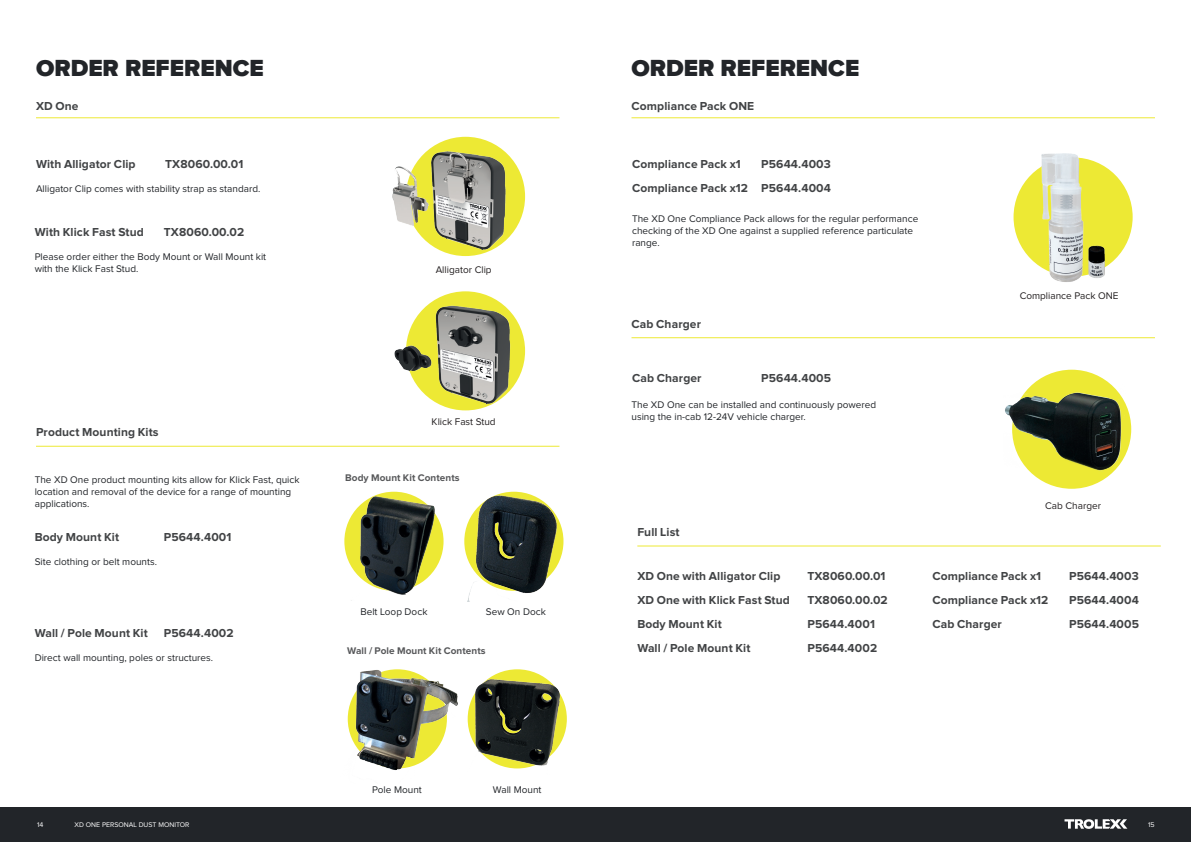
<style>
.page{position:relative;width:1191px;height:842px;background:#fff}
.page>*{position:absolute;margin:0;border:0;box-sizing:border-box;transform-origin:0 0}
.PAGE_HEADING{font:900 24px "Proxima Nova";color:#222529}
.t1{font:700 12px "Proxima Nova";letter-spacing:.01em;color:#414345}
.Table_Text{font:10px/12px "Proxima Nova";color:#222529}
.Table_Text-2{font:10px "Proxima Nova";color:#231f20}
.t2{font:700 10px "Proxima Nova";letter-spacing:.01em;color:#57585a}
.t3{font:7px "Proxima Nova";color:#fff}
</style>
<div class="page">
<div style="left:406px;top:291px;width:119px;height:119px;background:#ede934;border-radius:50%"></div>
<div style="left:344px;top:492px;width:99px;height:99px;background:#ede934;border-radius:50%"></div>
<hr style="left:36px;top:118px;width:523px;height:1px;background:#ede934">
<hr style="left:36px;top:446px;width:523px;height:1px;background:#ede934">
<img style="left:394px;top:297px;width:123px;height:111px">
<img style="left:392px;top:141px;width:131px;height:116px">
<img style="left:351px;top:492px;width:91px;height:103px">
<img style="left:467px;top:491px;width:97px;height:110px">
<img style="left:347px;top:669px;width:111px;height:101px">
<img style="left:467px;top:670px;width:99px;height:99px">
<div style="left:1013px;top:157px;width:119px;height:120px;background:#ede934;border-radius:50%"></div>
<hr style="left:631px;top:118px;width:524px;height:1px;background:#ede934">
<hr style="left:631px;top:337px;width:524px;height:1px;background:#ede934">
<img style="left:1028px;top:153px;width:82px;height:129px">
<img style="left:1005px;top:375px;width:127px;height:114px">
<hr style="left:637px;top:546px;width:523px;height:1px;background:#ede934">
<div style="left:0;top:806px;width:1191px;height:36px;background:#222529"></div>
<svg style="left:1064px;top:819px;width:63px;height:10px"></svg>
<p class="PAGE_HEADING" style="left:36px;top:54px;width:229px">ORDER REFERENCE</p>
<p class="t1" style="left:36px;top:101px;width:44px">XD One</p>
<p class="t1" style="left:36px;top:159px;width:101px">With Alligator Clip</p>
<p class="Table_Text" style="left:36px;top:183px;width:226px">Alligator Clip comes with stability strap as standard.</p>
<p class="t1" style="left:165px;top:159px;width:80px">TX8060.00.01</p>
<p class="t1" style="left:35px;top:227px;width:111px">With Klick Fast Stud</p>
<p class="t1" style="left:164px;top:227px;width:82px">TX8060.00.02</p>
<p class="Table_Text" style="left:35px;top:252px;width:233px">Please order either the Body Mount or Wall Mount kit with the Klick Fast Stud.</p>
<p class="Table_Text-2" style="left:436px;top:265px;width:57px">Alligator Clip</p>
<p class="t1" style="left:36px;top:427px;width:124px">Product Mounting Kits</p>
<p class="Table_Text" style="left:35px;top:474px;width:266px">The XD One product mounting kits allow for Klick Fast, quick location and removal of the device for a range of mounting applications.</p>
<p class="t1" style="left:35px;top:531px;width:86px">Body Mount Kit</p>
<p class="Table_Text" style="left:35px;top:556px;width:124px">Site clothing or belt mounts.</p>
<p class="t1" style="left:164px;top:531px;width:69px">P5644.4001</p>
<p class="t1" style="left:35px;top:627px;width:115px">Wall / Pole Mount Kit</p>
<p class="Table_Text" style="left:35px;top:652px;width:180px">Direct wall mounting, poles or structures.</p>
<p class="t1" style="left:164px;top:627px;width:71px">P5644.4002</p>
<p class="Table_Text-2" style="left:431px;top:417px;width:66px">Klick Fast Stud</p>
<p class="t2" style="left:345px;top:473px;width:116px">Body Mount Kit Contents</p>
<p class="Table_Text" style="left:360px;top:606px;width:68px">Belt Loop Dock</p>
<p class="Table_Text" style="left:486px;top:606px;width:62px">Sew On Dock</p>
<p class="t2" style="left:347px;top:646px;width:140px">Wall / Pole Mount Kit Contents</p>
<p class="Table_Text" style="left:372px;top:784px;width:51px">Pole Mount</p>
<p class="Table_Text" style="left:493px;top:784px;width:50px">Wall Mount</p>
<p class="PAGE_HEADING" style="left:631px;top:54px;width:229px">ORDER REFERENCE</p>
<p class="t1" style="left:631px;top:101px;width:124px">Compliance Pack ONE</p>
<p class="t1" style="left:632px;top:159px;width:110px">Compliance Pack x1</p>
<p class="t1" style="left:632px;top:183px;width:118px">Compliance Pack x12</p>
<p class="t1" style="left:761px;top:159px;width:71px">P5644.4003</p>
<p class="t1" style="left:761px;top:183px;width:71px">P5644.4004</p>
<p class="Table_Text" style="left:632px;top:213px;width:288px">The XD One Compliance Pack allows for the regular performance checking of the XD One against a supplied reference particulate range.</p>
<p class="t1" style="left:631px;top:318px;width:71px">Cab Charger</p>
<p class="t1" style="left:632px;top:372px;width:71px">Cab Charger</p>
<p class="t1" style="left:761px;top:372px;width:71px">P5644.4005</p>
<p class="Table_Text" style="left:631px;top:399px;width:246px">The XD One can be installed and continuously powered using the in-cab 12-24V vehicle charger.</p>
<p class="Table_Text-2" style="left:1019px;top:291px;width:100px">Compliance Pack ONE</p>
<p class="t1" style="left:637px;top:526px;width:44px">Full List</p>
<p class="t1" style="left:637px;top:570px;width:145px">XD One with Alligator Clip</p>
<p class="t1" style="left:637px;top:594px;width:154px">XD One with Klick Fast Stud</p>
<p class="t1" style="left:637px;top:618px;width:86px">Body Mount Kit</p>
<p class="t1" style="left:637px;top:642px;width:115px">Wall / Pole Mount Kit</p>
<p class="t1" style="left:807px;top:570px;width:80px">TX8060.00.01</p>
<p class="t1" style="left:807px;top:594px;width:82px">TX8060.00.02</p>
<p class="t1" style="left:807px;top:618px;width:69px">P5644.4001</p>
<p class="t1" style="left:807px;top:642px;width:71px">P5644.4002</p>
<p class="Table_Text-2" style="left:1045px;top:501px;width:57px">Cab Charger</p>
<p class="t1" style="left:932px;top:570px;width:110px">Compliance Pack x1</p>
<p class="t1" style="left:932px;top:594px;width:118px">Compliance Pack x12</p>
<p class="t1" style="left:932px;top:618px;width:71px">Cab Charger</p>
<p class="t1" style="left:1069px;top:570px;width:71px">P5644.4003</p>
<p class="t1" style="left:1069px;top:594px;width:71px">P5644.4004</p>
<p class="t1" style="left:1069px;top:618px;width:71px">P5644.4005</p>
<p class="t3" style="left:37px;top:821px;width:8px">14</p>
<p class="t3" style="left:75px;top:821px;width:116px">XD ONE PERSONAL DUST MONITOR</p>
<p class="t3" style="left:1148px;top:821px;width:8px">15</p>
</div>
